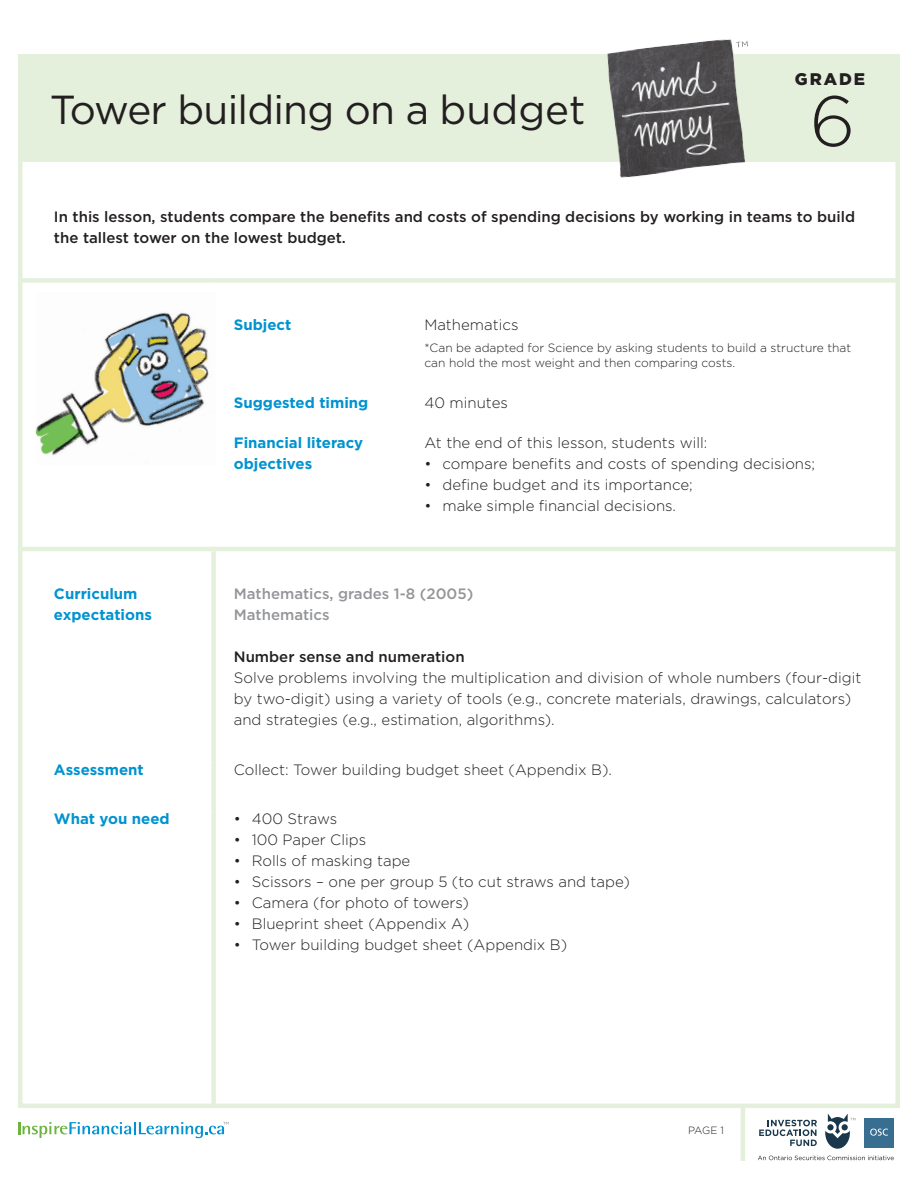
<style>
.page{position:relative;width:918px;height:1188px;background:#fff}
.page>*{position:absolute;margin:0;border:0;box-sizing:border-box;transform-origin:0 0}
.t1{font:300 70.95px "Gotham";color:#231f20}
.Lesson_Title_Medium{font:40.5px "Gotham";letter-spacing:-.02em;color:#231f20}
.t2{font:900 16.8px "Gotham";letter-spacing:.12em;color:#231f20}
.Body{font:300 15px/21px "Gotham";color:#231f20}
.Body_Bullets_no_para{font:300 15px "Gotham";color:#231f20}
.Description{font:500 15px/21px "Gotham";color:#231f20}
.Heading{font:700 15px/21px "Gotham";color:#0093d0}
.Subheading{font:500 15px/21px "Gotham";color:#939598}
.Subheading-2{font:500 15px "Gotham";color:#231f20}
.Table_text{font:300 12px/15px "Gotham";color:#231f20}
.t3{font:300 10.5px "Gotham";color:#231f20}
</style>
<div class="page">
<svg style="left:759px;top:1120px;width:58px;height:26px"></svg>
<svg style="left:825px;top:1114px;width:30px;height:35px"></svg>
<div style="left:864px;top:1118px;width:30px;height:30px;background:#386e8f"></div>
<svg style="left:870px;top:1129px;width:18px;height:7px"></svg>
<svg style="left:758px;top:1156px;width:136px;height:4px"></svg>
<hr style="left:741px;top:1108px;width:4px;height:53px;background:#e5f0dc">
<svg style="left:18px;top:1122px;width:210px;height:16px"></svg>
<div style="left:18px;top:54px;width:882px;height:108px;background:#e5f0dc"></div>
<img style="left:607px;top:39px;width:141px;height:139px">
<div style="left:18px;top:278px;width:196px;height:5px;background:#e5f0dc"></div>
<div style="left:214px;top:278px;width:686px;height:5px;background:#e5f0dc"></div>
<div style="left:211px;top:551px;width:5px;height:212px;background:#e5f0dc"></div>
<div style="left:211px;top:763px;width:5px;height:49px;background:#e5f0dc"></div>
<div style="left:211px;top:812px;width:5px;height:292px;background:#e5f0dc"></div>
<hr style="left:18px;top:547px;width:196px;height:4px;background:#e5f0dc">
<hr style="left:214px;top:547px;width:686px;height:4px;background:#e5f0dc">
<img style="left:36px;top:312px;width:173px;height:144px">
<p class="Lesson_Title_Medium" style="left:50px;top:84px;width:537px">Tower building on a budget</p>
<p class="t2" style="left:795px;top:67px;width:72px">GRADE</p>
<p class="t1" style="left:810px;top:76px;width:47px">6</p>
<p class="Description" style="left:54px;top:206px;width:803px">In this lesson, students compare the benefits and costs of spending decisions by working in teams to build the tallest tower on the lowest budget.</p>
<p class="Heading" style="left:234px;top:314px;width:59px">Subject</p>
<p class="Body" style="left:424px;top:314px;width:96px">Mathematics</p>
<p class="Table_text" style="left:424px;top:340px;width:428px">*Can be adapted for Science by asking students to build a structure that can hold the most weight and then comparing costs.</p>
<p class="Heading" style="left:234px;top:392px;width:136px">Suggested timing</p>
<p class="Body" style="left:424px;top:391px;width:85px">40 minutes</p>
<p class="Heading" style="left:234px;top:432px;width:131px">Financial literacy objectives</p>
<p class="Body" style="left:424px;top:432px;width:285px">At the end of this lesson, students will:</p>
<p class="Body_Bullets_no_para" style="left:424px;top:454px;width:392px">• compare benefits and costs of spending decisions;</p>
<p class="Body_Bullets_no_para" style="left:424px;top:475px;width:270px">• define budget and its importance;</p>
<p class="Body_Bullets_no_para" style="left:424px;top:496px;width:253px">• make simple financial decisions.</p>
<p class="Heading" style="left:54px;top:583px;width:100px">Curriculum expectations</p>
<p class="Subheading" style="left:234px;top:583px;width:241px">Mathematics, grades 1-8 (2005)<br>Mathematics</p>
<p class="Subheading-2" style="left:234px;top:647px;width:232px">Number sense and numeration</p>
<p class="Body" style="left:234px;top:667px;width:629px">Solve problems involving the multiplication and division of whole numbers (four-digit by two-digit) using a variety of tools (e.g., concrete materials, drawings, calculators) and strategies (e.g., estimation, algorithms).</p>
<p class="Heading" style="left:54px;top:759px;width:91px">Assessment</p>
<p class="Body" style="left:234px;top:758px;width:380px">Collect: Tower building budget sheet (Appendix B).</p>
<p class="Heading" style="left:54px;top:809px;width:117px">What you need</p>
<p class="Body_Bullets_no_para" style="left:234px;top:810px;width:105px">• 400 Straws</p>
<p class="Body_Bullets_no_para" style="left:234px;top:831px;width:134px">• 100 Paper Clips</p>
<p class="Body_Bullets_no_para" style="left:234px;top:852px;width:178px">• Rolls of masking tape</p>
<p class="Body_Bullets_no_para" style="left:234px;top:873px;width:398px">• Scissors – one per group 5 (to cut straws and tape)</p>
<p class="Body_Bullets_no_para" style="left:234px;top:894px;width:237px">• Camera (for photo of towers)</p>
<p class="Body_Bullets_no_para" style="left:234px;top:915px;width:237px">• Blueprint sheet (Appendix A)</p>
<p class="Body_Bullets_no_para" style="left:234px;top:936px;width:335px">• Tower building budget sheet (Appendix B)</p>
<p class="t3" style="left:688px;top:1124px;width:38px">PAGE 1</p>
</div>
